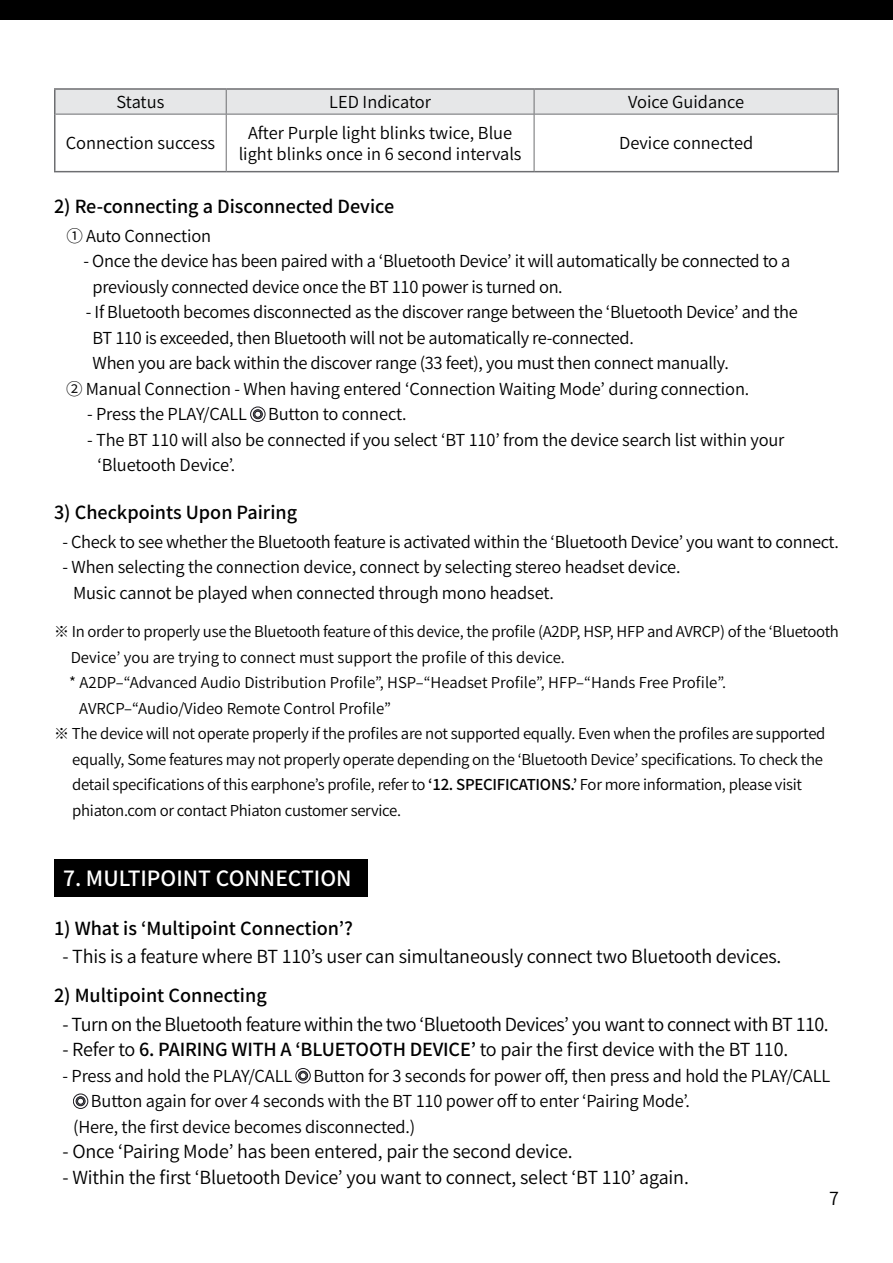
<style>
.page{position:relative;width:893px;height:1263px;background:#fff}
.page>*{position:absolute;margin:0;border:0;box-sizing:border-box;transform-origin:0 0}
.t1{font:500 21px "Source Han Sans";color:#fff}
.t2{font:18px "Source Han Sans";letter-spacing:-.01em;color:#000}
.t3{font:500 18px "Source Han Sans";color:#000}
.t4{font:18px "Source Han Sans";letter-spacing:-.03em;color:#000}
.t5{font:16.5px/25.5px "Source Han Sans";letter-spacing:-.02em;color:#000}
.t6{font:16.5px/21px "Source Han Sans";color:#000;text-align:center}
.t7{font:15px "Source Han Sans";letter-spacing:-.02em;color:#000}
.t8{font:15px "Source Han Sans";color:#000}
.s1{font-weight:500}
</style>
<div class="page">
<div style="left:0;top:0;width:893px;height:19px;background:#000"></div>
<hr style="left:54px;top:88px;width:172px;height:2px;background:#6d6e71">
<hr style="left:54px;top:90px;width:2px;height:24px;background:#6d6e71">
<hr style="left:226px;top:88px;width:308px;height:2px;background:#6d6e71">
<hr style="left:534px;top:88px;width:305px;height:2px;background:#6d6e71">
<hr style="left:837px;top:90px;width:2px;height:24px;background:#6d6e71">
<hr style="left:54px;top:114px;width:2px;height:57px;background:#6d6e71">
<hr style="left:837px;top:114px;width:2px;height:57px;background:#6d6e71">
<hr style="left:54px;top:171px;width:172px;height:1px;background:#6d6e71">
<hr style="left:226px;top:171px;width:308px;height:1px;background:#6d6e71">
<hr style="left:534px;top:171px;width:305px;height:1px;background:#6d6e71">
<svg style="left:55px;top:89px;width:783px;height:25px;background:#e0e1e2"></svg>
<hr style="left:56px;top:114px;width:170px;height:1px;background:#6d6e71">
<hr style="left:226px;top:114px;width:308px;height:1px;background:#6d6e71">
<hr style="left:226px;top:114px;width:1px;height:57px;background:#6d6e71">
<hr style="left:534px;top:114px;width:303px;height:1px;background:#6d6e71">
<hr style="left:534px;top:114px;width:1px;height:57px;background:#6d6e71">
<svg style="left:250px;top:407px;width:15px;height:15px"></svg>
<svg style="left:296px;top:1068px;width:15px;height:16px"></svg>
<svg style="left:73px;top:1094px;width:15px;height:15px"></svg>
<div style="left:54px;top:859px;width:314px;height:37px;background:#000"></div>
<p class="t5" style="left:117px;top:90px;width:49px">Status</p>
<p class="t6" style="left:329px;top:92px;width:103px">LED Indicator</p>
<p class="t6" style="left:628px;top:92px;width:118px">Voice Guidance</p>
<p class="t6" style="left:66px;top:133px;width:151px">Connection success</p>
<p class="t6" style="left:239px;top:123px;width:284px">After Purple light blinks twice, Blue light blinks once in 6 second intervals</p>
<p class="t6" style="left:619px;top:133px;width:136px">Device connected</p>
<p class="t3" style="left:54px;top:197px;width:342px">2) Re-connecting a Disconnected Device</p>
<p class="t5" style="left:66px;top:223px;width:146px">① Auto Connection</p>
<p class="t5" style="left:93px;top:249px;width:699px;text-indent:-9px">- Once the device has been paired with a ‘Bluetooth Device’ it will automatically be connected to a previously connected device once the BT 110 power is turned on.</p>
<p class="t5" style="left:86px;top:300px;width:713px">- If Bluetooth becomes disconnected as the discover range between the ‘Bluetooth Device’ and the</p>
<p class="t5" style="left:93px;top:325px;width:543px">BT 110 is exceeded, then Bluetooth will not be automatically re-connected.</p>
<p class="t5" style="left:93px;top:351px;width:638px">When you are back within the discover range (33 feet), you must then connect manually.</p>
<p class="t5" style="left:66px;top:376px;width:685px">② Manual Connection - When having entered ‘Connection Waiting Mode’ during connection.</p>
<p class="t5" style="left:87px;top:402px;width:161px">- Press the PLAY/CALL</p>
<p class="t5" style="left:268px;top:402px;width:140px">Button to connect.</p>
<p class="t5" style="left:98px;top:427px;width:688px;text-indent:-11px">- The BT 110 will also be connected if you select ‘BT 110’ from the device search list within your ‘Bluetooth Device’.</p>
<p class="t3" style="left:54px;top:502px;width:245px">3) Checkpoints Upon Pairing</p>
<p class="t5" style="left:63px;top:529px;width:778px">- Check to see whether the Bluetooth feature is activated within the ‘Bluetooth Device’ you want to connect.</p>
<p class="t5" style="left:73px;top:555px;width:609px;text-indent:-11px">- When selecting the connection device, connect by selecting stereo headset device.<br>Music cannot be played when connected through mono headset.</p>
<p class="t7" style="left:54px;top:623px;width:786px">※ In order to properly use the Bluetooth feature of this device, the profile (A2DP, HSP, HFP and AVRCP) of the ‘Bluetooth</p>
<p class="t8" style="left:71px;top:649px;width:496px">Device’ you are trying to connect must support the profile of this device.</p>
<p class="t8" style="left:69px;top:674px;width:658px">* A2DP–“Advanced Audio Distribution Profile”, HSP–“Headset Profile”, HFP–“Hands Free Profile”.</p>
<p class="t8" style="left:79px;top:700px;width:313px">AVRCP–“Audio/Video Remote Control Profile”</p>
<p class="t7" style="left:54px;top:725px;width:773px">※ The device will not operate properly if the profiles are not supported equally. Even when the profiles are supported</p>
<p class="t7" style="left:72px;top:751px;width:752px">equally, Some features may not properly operate depending on the ‘Bluetooth Device’ specifications. To check the</p>
<p class="t7" style="left:72px;top:776px;width:731px">detail specifications of this earphone’s profile, refer to <span class="s1">‘12. SPECIFICATIONS.’</span> For more information, please visit</p>
<p class="t7" style="left:72px;top:802px;width:330px">phiaton.com or contact Phiaton customer service.</p>
<p class="t1" style="left:63px;top:867px;width:290px">7. MULTIPOINT CONNECTION</p>
<p class="t3" style="left:54px;top:918px;width:300px">1) What is ‘Multipoint Connection’?</p>
<p class="t2" style="left:62px;top:947px;width:720px">- This is a feature where BT 110’s user can simultaneously connect two Bluetooth devices.</p>
<p class="t3" style="left:54px;top:986px;width:214px">2) Multipoint Connecting</p>
<p class="t4" style="left:62px;top:1014px;width:768px">- Turn on the Bluetooth feature within the two ‘Bluetooth Devices’ you want to connect with BT 110.</p>
<p class="t2" style="left:62px;top:1040px;width:727px">- Refer to <span class="s1">6. PAIRING WITH A ‘BLUETOOTH DEVICE’</span> to pair the first device with the BT 110.</p>
<p class="t5" style="left:63px;top:1063px;width:231px">- Press and hold the PLAY/CALL</p>
<p class="t5" style="left:313px;top:1063px;width:518px">Button for 3 seconds for power off, then press and hold the PLAY/CALL</p>
<p class="t5" style="left:91px;top:1089px;width:600px">Button again for over 4 seconds with the BT 110 power off to enter ‘Pairing Mode’.</p>
<p class="t5" style="left:73px;top:1114px;width:344px">(Here, the first device becomes disconnected.)</p>
<p class="t2" style="left:63px;top:1142px;width:512px">- Once ‘Pairing Mode’ has been entered, pair the second device.</p>
<p class="t2" style="left:63px;top:1167px;width:628px">- Within the first ‘Bluetooth Device’ you want to connect, select ‘BT 110’ again.</p>
<p class="t2" style="left:829px;top:1188px;width:11px">7</p>
</div>
